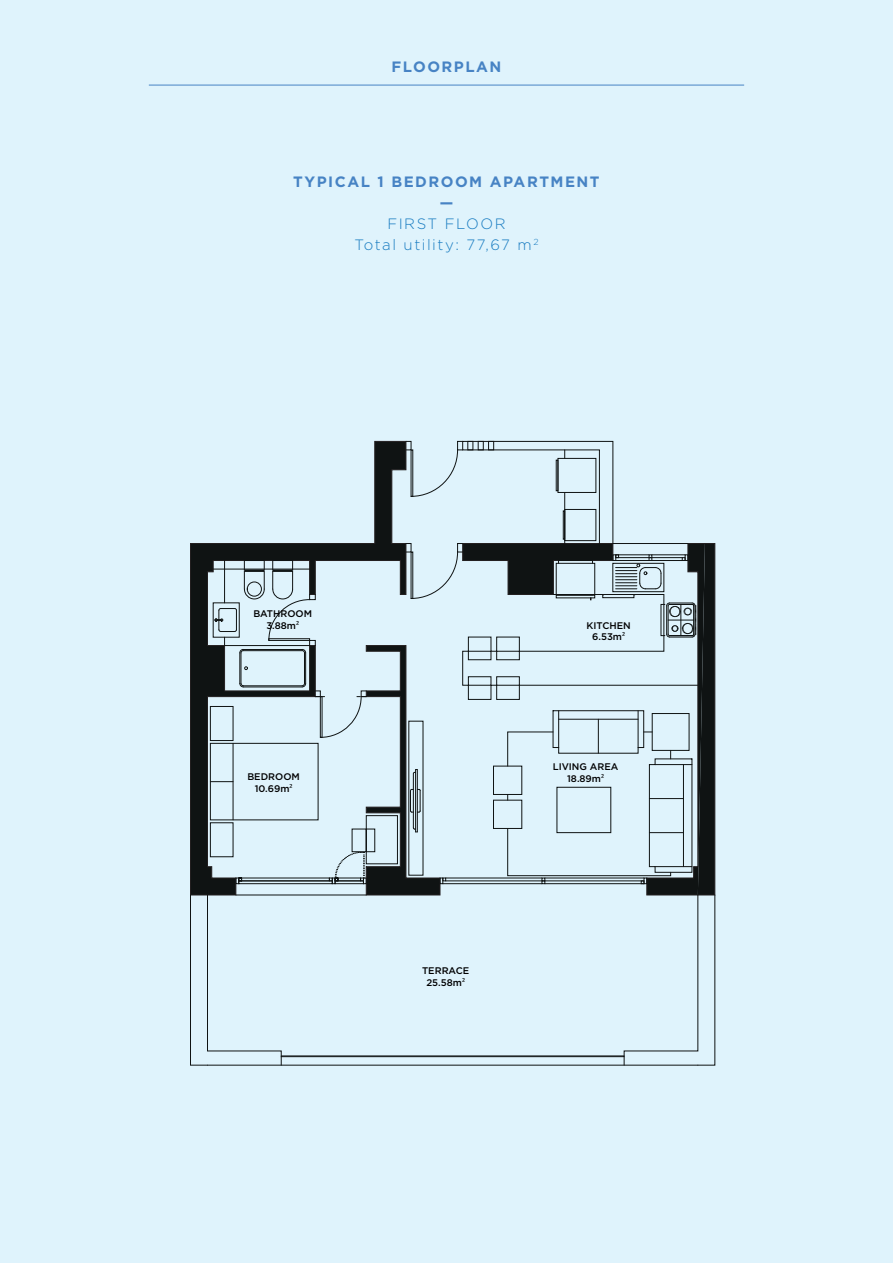
<style>
.page{position:relative;width:893px;height:1263px;background:#dff3fc}
.page>*{position:absolute;margin:0;border:0;box-sizing:border-box;transform-origin:0 0}
.t1{font:700 15px/21px "Gotham";letter-spacing:.1em;color:#4783c4;text-align:center}
.t2{font:300 15px/21px "Gotham";letter-spacing:.1em;color:#197cc1;text-align:center}
.t3{font:500 9.6px/11.6px "Gotham";color:#000001;text-align:center}
.s1{font-family:"Myriad Pro";font-weight:400}
</style>
<div class="page">
<hr style="left:149px;top:85px;width:595px;height:1px;background:#4783c4">
<svg style="left:190px;top:441px;width:525px;height:625px"></svg>
<div style="left:467px;top:441px;width:6px;height:9px;border:1px solid #0f1313"></div>
<div style="left:478px;top:441px;width:6px;height:9px;border:1px solid #0f1313"></div>
<div style="left:488px;top:441px;width:6px;height:9px;border:1px solid #0f1313"></div>
<h1 class="t1" style="left:392px;top:56px;width:111px">FLOORPLAN</h1>
<h1 class="t1" style="left:293px;top:171px;width:308px">TYPICAL 1 BEDROOM APARTMENT —</h1>
<h1 class="t2" style="left:354px;top:213px;width:185px">FIRST FLOOR<br>Total utility: 77,67 m<sup>2</sup></h1>
<p class="t3" style="left:253px;top:608px;width:60px">BATHROOM<br>3.88m<span class="s1">²</span></p>
<p class="t3" style="left:586px;top:619px;width:46px">KITCHEN<br>6.53m<span class="s1">²</span></p>
<p class="t3" style="left:553px;top:761px;width:67px">LIVING AREA</p>
<p class="t3" style="left:247px;top:771px;width:54px">BEDROOM</p>
<p class="t3" style="left:567px;top:772px;width:38px">18.89m<span class="s1">²</span></p>
<p class="t3" style="left:255px;top:782px;width:39px">10.69m<span class="s1">²</span></p>
<p class="t3" style="left:422px;top:965px;width:49px">TERRACE<br>25.58m<span class="s1">²</span></p>
</div>
